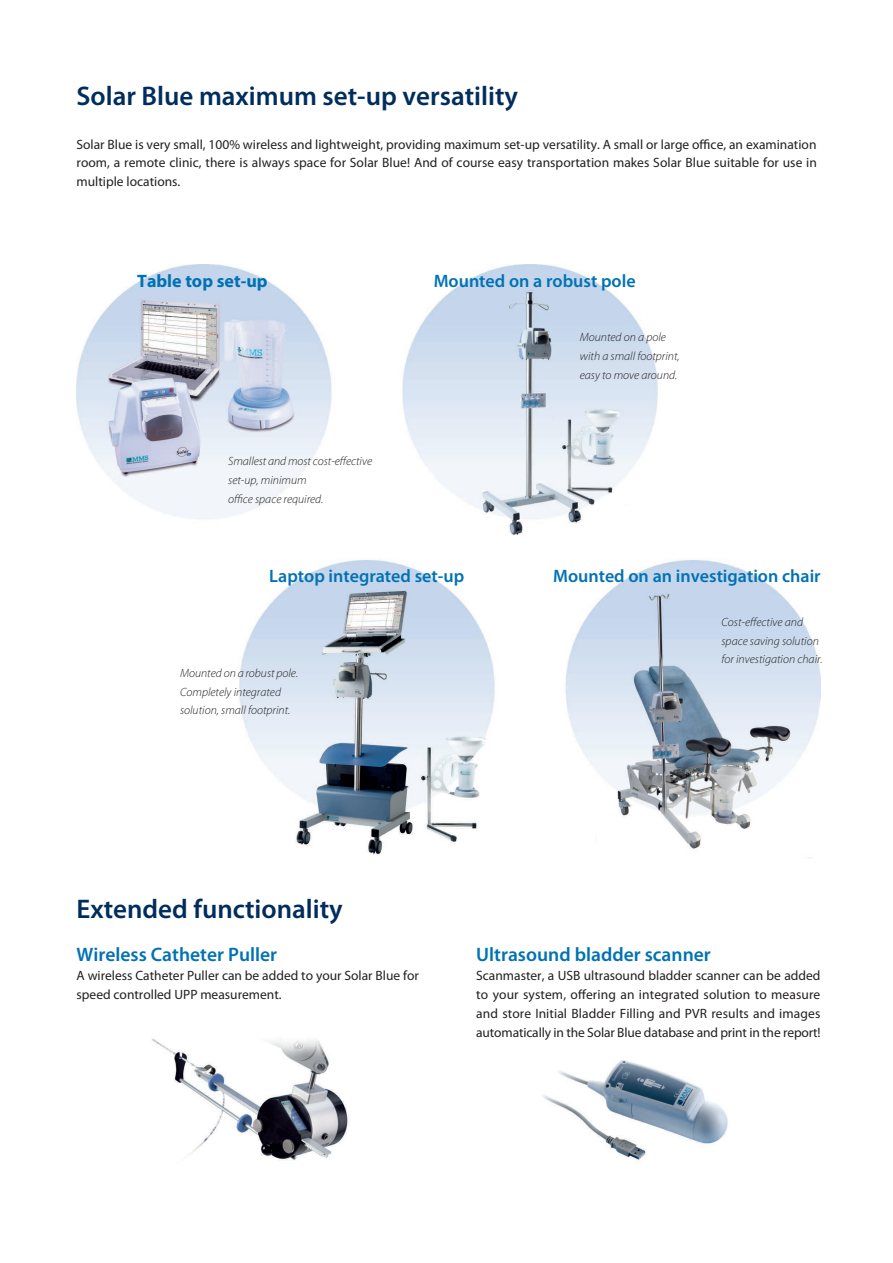
<style>
.page{position:relative;width:893px;height:1263px;background:#fff}
.page>*{position:absolute;margin:0;border:0;box-sizing:border-box;transform-origin:0 0}
.Kopje_groot{font:600 27px "Myriad Pro";color:#002d5e}
.Kopje_klein{font:600 19.5px "Myriad Pro";color:#0072b4}
.Kopje_klein-2{font:600 18px "Myriad Pro";color:#0072b4}
.Kopje_klein-3{font:700 18px "Myriad Pro";color:#0072b4}
.Platte_tekst{font:13.5px/18.9px "Myriad Pro";color:#231f20;text-align:justify}
.Kopje_klein-4{font:italic 300 12px "Myriad Pro";color:#231f20}
</style>
<div class="page">
<img style="left:77px;top:265px;width:744px;height:896px">
<p class="Kopje_groot" style="left:77px;top:79px;width:443px">Solar Blue maximum set-up versatility</p>
<p class="Platte_tekst" style="left:77px;top:134px;width:742px">Solar Blue is very small, 100% wireless and lightweight, providing maximum set-up versatility. A small or large office, an examination room, a remote clinic, there is always space for Solar Blue! And of course easy transportation makes Solar Blue suitable for use in multiple locations.</p>
<p class="Kopje_klein-3" style="left:137px;top:269px;width:132px">Table top set-up</p>
<p class="Kopje_klein-2" style="left:434px;top:270px;width:203px">Mounted on a robust pole</p>
<p class="Kopje_klein-4" style="left:228px;top:455px;width:145px">Smallest and most cost-effective</p>
<p class="Kopje_klein-4" style="left:228px;top:474px;width:80px">set-up, minimum</p>
<p class="Kopje_klein-4" style="left:228px;top:493px;width:97px">office space required.</p>
<p class="Kopje_klein-4" style="left:580px;top:330px;width:88px">Mounted on a pole</p>
<p class="Kopje_klein-4" style="left:580px;top:349px;width:102px">with a small footprint,</p>
<p class="Kopje_klein-4" style="left:580px;top:368px;width:99px">easy to move around.</p>
<p class="Kopje_klein-2" style="left:269px;top:564px;width:196px">Laptop integrated set-up</p>
<p class="Kopje_klein-2" style="left:553px;top:564px;width:269px">Mounted on an investigation chair</p>
<p class="Kopje_klein-4" style="left:180px;top:666px;width:120px">Mounted on a robust pole.</p>
<p class="Kopje_klein-4" style="left:180px;top:685px;width:103px">Completely integrated</p>
<p class="Kopje_klein-4" style="left:180px;top:704px;width:112px">solution, small footprint.</p>
<p class="Kopje_klein-4" style="left:721px;top:615px;width:83px">Cost-effective and</p>
<p class="Kopje_klein-4" style="left:721px;top:634px;width:99px">space saving solution</p>
<p class="Kopje_klein-4" style="left:721px;top:653px;width:103px">for investigation chair.</p>
<p class="Kopje_groot" style="left:77px;top:892px;width:268px">Extended functionality</p>
<p class="Kopje_klein" style="left:77px;top:942px;width:202px">Wireless Catheter Puller</p>
<p class="Platte_tekst" style="left:77px;top:966px;width:344px">A wireless Catheter Puller can be added to your Solar Blue for</p>
<p class="Platte_tekst" style="left:77px;top:985px;width:207px">speed controlled UPP measurement.</p>
<p class="Kopje_klein" style="left:476px;top:942px;width:236px">Ultrasound bladder scanner</p>
<p class="Platte_tekst" style="left:476px;top:966px;width:346px">Scanmaster, a USB ultrasound bladder scanner can be added to your system, offering an integrated solution to measure and store Initial Bladder Filling and PVR results and images automatically in the Solar Blue database and print in the report!</p>
</div>
